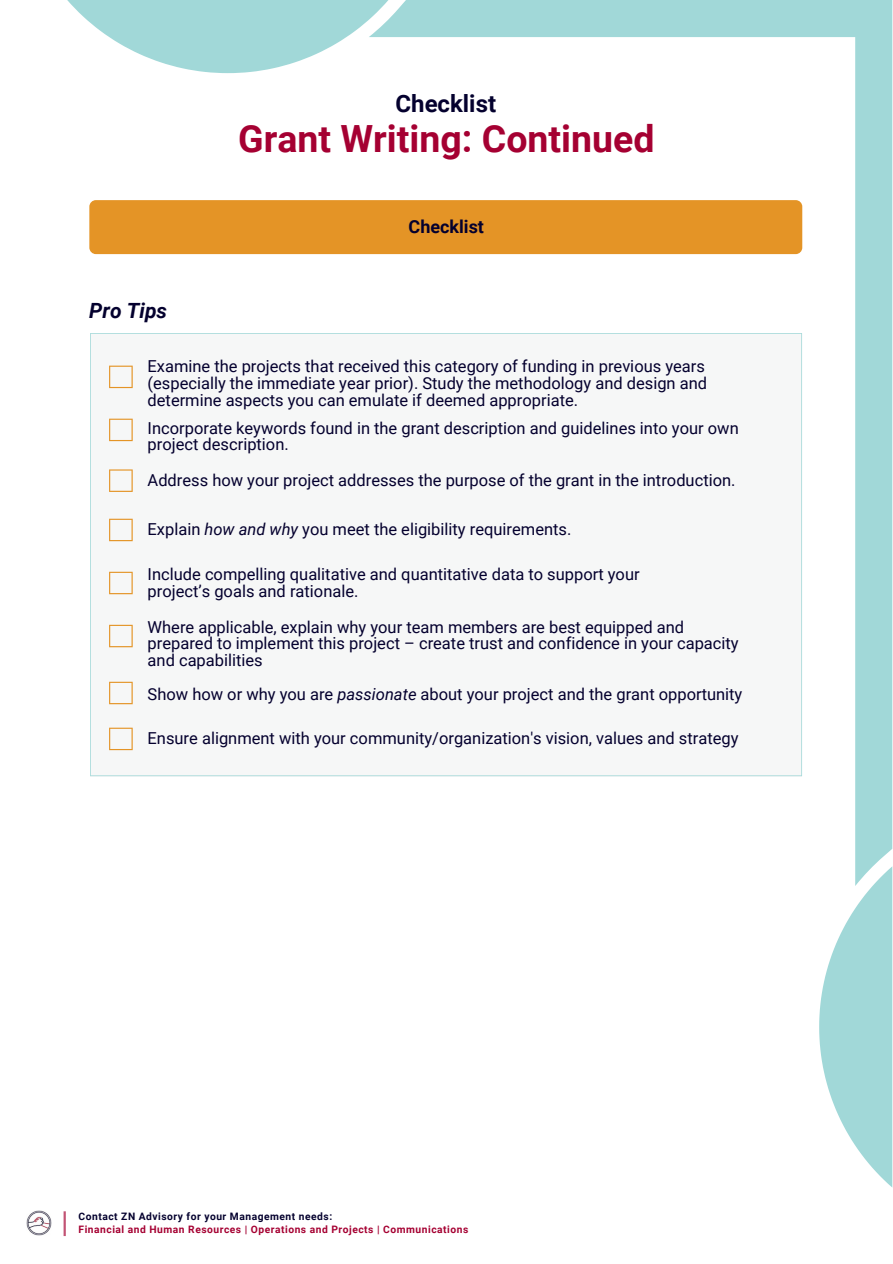
<style>
.page{position:relative;width:893px;height:1264px;background:#fff}
.page>*{position:absolute;margin:0;border:0;box-sizing:border-box;transform-origin:0 0}
.t1{font:700 37.5px "Roboto";color:#a50032}
.t2{font:700 24px "Roboto";color:#04002e}
.t3{font:italic 700 21px "Roboto";color:#04002e}
.t4{font:700 18px "Roboto";color:#04002e}
.t5{font:16.5px/16.8px "Roboto";color:#04002e}
.t6{font:700 10.2px "Roboto";letter-spacing:.05em;color:#a50032}
.t7{font:700 10.2px "Roboto";letter-spacing:.05em;color:#04002e}
.s1{font-style:italic}
</style>
<div class="page">
<svg style="left:369px;top:0;width:523px;height:866px"></svg>
<svg style="left:67px;top:0;width:321px;height:73px"></svg>
<svg style="left:819px;top:866px;width:73px;height:321px"></svg>
<div style="left:89px;top:200px;width:713px;height:54px;background:#e49426;border-radius:7px"></div>
<img style="left:27px;top:1210px;width:25px;height:24px">
<hr style="left:64px;top:1211px;width:2px;height:24px;background:#a50032">
<div style="left:90px;top:333px;width:712px;height:443px;background:#f6f7f7"></div>
<svg style="left:109px;top:727px;width:24px;height:23px"></svg>
<h2 class="t2" style="left:395px;top:89px;width:102px">Checklist</h2>
<h1 class="t1" style="left:238px;top:117px;width:418px">Grant Writing: Continued</h1>
<p class="t4" style="left:408px;top:216px;width:77px">Checklist</p>
<p class="t3" style="left:89px;top:299px;width:79px">Pro Tips</p>
<p class="t5" style="left:148px;top:358px;width:561px">Examine the projects that received this category of funding in previous years (especially the immediate year prior). Study the methodology and design and determine aspects you can emulate if deemed appropriate.</p>
<p class="t5" style="left:148px;top:419px;width:592px">Incorporate keywords found in the grant description and guidelines into your own project description.</p>
<p class="t5" style="left:148px;top:472px;width:589px">Address how your project addresses the purpose of the grant in the introduction.</p>
<p class="t5" style="left:148px;top:521px;width:425px">Explain <span class="s1">how and why</span> you meet the eligibility requirements.</p>
<p class="t5" style="left:148px;top:565px;width:493px">Include compelling qualitative and quantitative data to support your project’s goals and rationale.</p>
<p class="t5" style="left:148px;top:618px;width:592px">Where applicable, explain why your team members are best equipped and prepared to implement this project – create trust and confidence in your capacity and capabilities</p>
<p class="t5" style="left:148px;top:685px;width:596px">Show how or why you are <span class="s1">passionate</span> about your project and the grant opportunity</p>
<p class="t5" style="left:148px;top:730px;width:592px">Ensure alignment with your community/organization's vision, values and strategy</p>
<p class="t7" style="left:79px;top:1209px;width:255px">Contact ZN Advisory for your Management needs:</p>
<p class="t6" style="left:79px;top:1223px;width:391px">Financial and Human Resources | Operations and Projects | Communications</p>
</div>
